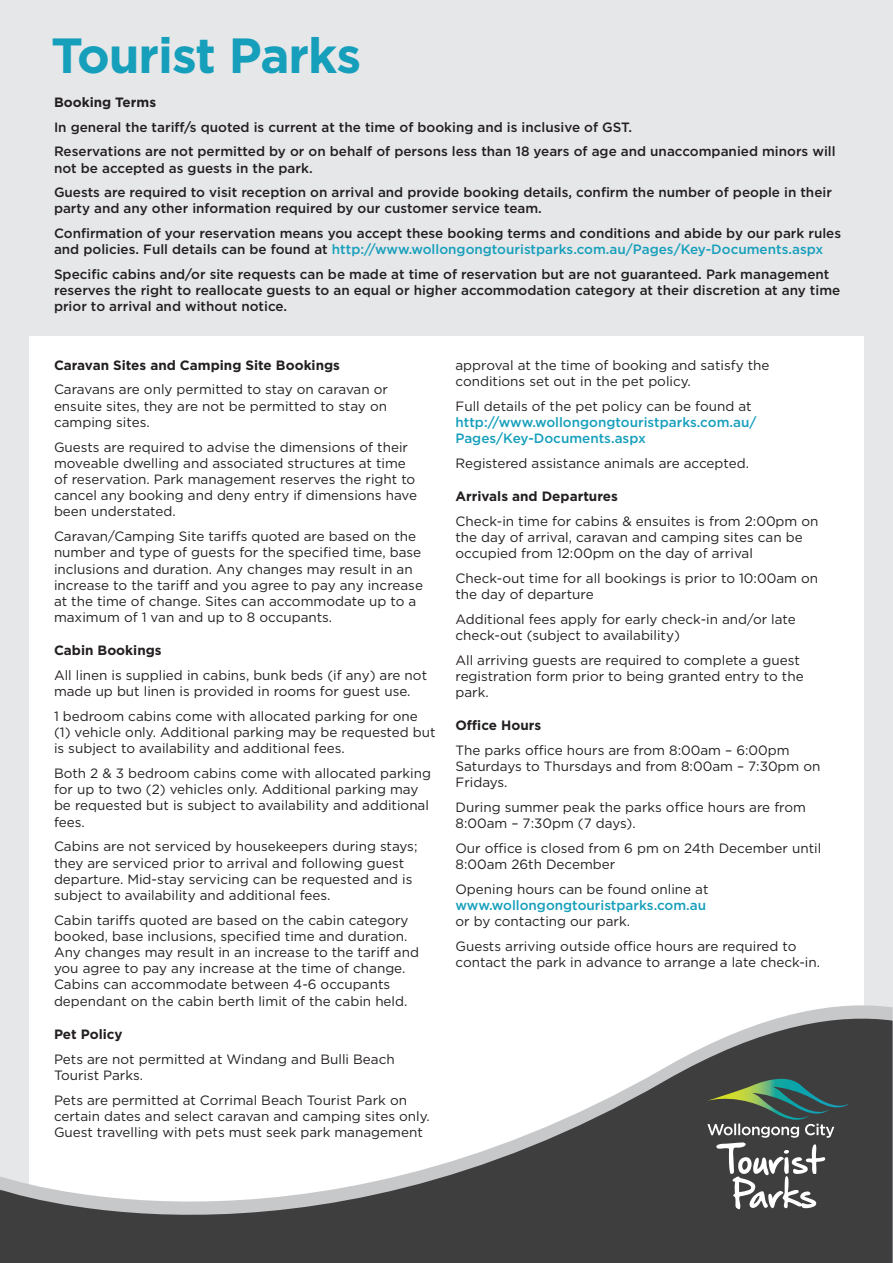
<style>
.page{position:relative;width:893px;height:1263px;background:#fff}
.page>*{position:absolute;margin:0;border:0;box-sizing:border-box;transform-origin:0 0}
.t1{font:700 49.35px "Gotham";letter-spacing:-.02em;color:#169fbb}
.t2{font:13.5px/16.2px "Gotham";color:#231f20}
.t3{font:500 13.5px/16.2px "Gotham";color:#231f20}
.t4{font:500 13.5px/16.2px "Gotham";color:#169fbb}
.t5{font:700 13.5px "Gotham";color:#231f20}
.s1{color:#169fbb}
.s2{font-weight:400;color:#231f20}
.s3{font-weight:500;color:#169fbb}
</style>
<div class="page">
<div style="left:0;top:0;width:892px;height:1263px;background:#e6e7e9"></div>
<div style="left:29px;top:337px;width:835px;height:872px;background:#fff"></div>
<svg style="left:0;top:1014px;width:893px;height:249px"></svg>
<svg style="left:705px;top:1079px;width:145px;height:130px;background:#59605d"></svg>
<p class="t1" style="left:51px;top:23px;width:312px">Tourist Parks</p>
<p class="t5" style="left:54px;top:93px;width:104px">Booking Terms</p>
<p class="t3" style="left:54px;top:119px;width:580px">In general the tariff/s quoted is current at the time of booking and is inclusive of GST.</p>
<p class="t3" style="left:54px;top:143px;width:783px">Reservations are not permitted by or on behalf of persons less than 18 years of age and unaccompanied minors will not be accepted as guests in the park.</p>
<p class="t3" style="left:54px;top:184px;width:779px">Guests are required to visit reception on arrival and provide booking details, confirm the number of people in their party and any other information required by our customer service team.</p>
<p class="t3" style="left:54px;top:225px;width:789px">Confirmation of your reservation means you accept these booking terms and conditions and abide by our park rules and policies. Full details can be found at <span class="s1">http://www.wollongongtouristparks.com.au/Pages/Key-Documents.aspx</span></p>
<p class="t3" style="left:54px;top:266px;width:788px">Specific cabins and/or site requests can be made at time of reservation but are not guaranteed. Park management reserves the right to reallocate guests to an equal or higher accommodation category at their discretion at any time prior to arrival and without notice.</p>
<p class="t5" style="left:54px;top:356px;width:288px">Caravan Sites and Camping Site Bookings</p>
<p class="t2" style="left:54px;top:381px;width:335px;text-align:justify">Caravans are only permitted to stay on caravan or ensuite sites, they are not be permitted to stay on camping sites.</p>
<p class="t2" style="left:54px;top:438px;width:365px">Guests are required to advise the dimensions of their moveable dwelling and associated structures at time of reservation. Park management reserves the right to cancel any booking and deny entry if dimensions have been understated.</p>
<p class="t2" style="left:54px;top:528px;width:370px">Caravan/Camping Site tariffs quoted are based on the number and type of guests for the specified time, base inclusions and duration. Any changes may result in an increase to the tariff and you agree to pay any increase at the time of change. Sites can accommodate up to a maximum of 1 van and up to 8 occupants.</p>
<p class="t5" style="left:54px;top:642px;width:109px">Cabin Bookings</p>
<p class="t2" style="left:54px;top:667px;width:375px">All linen is supplied in cabins, bunk beds (if any) are not made up but linen is provided in rooms for guest use.</p>
<p class="t2" style="left:54px;top:708px;width:383px">1 bedroom cabins come with allocated parking for one (1) vehicle only. Additional parking may be requested but is subject to availability and additional fees.</p>
<p class="t2" style="left:54px;top:765px;width:378px">Both 2 &amp; 3 bedroom cabins come with allocated parking for up to two (2) vehicles only. Additional parking may be requested but is subject to availability and additional fees.</p>
<p class="t2" style="left:54px;top:838px;width:365px">Cabins are not serviced by housekeepers during stays; they are serviced prior to arrival and following guest departure. Mid-stay servicing can be requested and is subject to availability and additional fees.</p>
<p class="t2" style="left:54px;top:911px;width:366px">Cabin tariffs quoted are based on the cabin category booked, base inclusions, specified time and duration.<br>Any changes may result in an increase to the tariff and you agree to pay any increase at the time of change.<br>Cabins can accommodate between 4-6 occupants dependant on the cabin berth limit of the cabin held.</p>
<p class="t5" style="left:54px;top:1025px;width:70px">Pet Policy</p>
<p class="t2" style="left:54px;top:1050px;width:342px">Pets are not permitted at Windang and Bulli Beach<br>Tourist Parks.</p>
<p class="t2" style="left:54px;top:1091px;width:377px">Pets are permitted at Corrimal Beach Tourist Park on certain dates and select caravan and camping sites only.<br>Guest travelling with pets must seek park management</p>
<p class="t2" style="left:455px;top:357px;width:315px">approval at the time of booking and satisfy the conditions set out in the pet policy.</p>
<p class="t4" style="left:455px;top:398px;width:302px"><span class="s2">Full details of the pet policy can be found at </span>http://www.wollongongtouristparks.com.au/<br>Pages/Key-Documents.aspx</p>
<p class="t2" style="left:455px;top:455px;width:295px">Registered assistance animals are accepted.</p>
<p class="t5" style="left:455px;top:487px;width:164px">Arrivals and Departures</p>
<p class="t2" style="left:455px;top:512px;width:365px">Check-in time for cabins &amp; ensuites is from 2:00pm on the day of arrival, caravan and camping sites can be occupied from 12:00pm on the day of arrival</p>
<p class="t2" style="left:455px;top:570px;width:364px">Check-out time for all bookings is prior to 10:00am on the day of departure</p>
<p class="t2" style="left:455px;top:610px;width:342px">Additional fees apply for early check-in and/or late check-out (subject to availability)</p>
<p class="t2" style="left:455px;top:651px;width:350px">All arriving guests are required to complete a guest registration form prior to being granted entry to the park.</p>
<p class="t5" style="left:455px;top:716px;width:87px">Office Hours</p>
<p class="t2" style="left:455px;top:742px;width:367px">The parks office hours are from 8:00am – 6:00pm<br>Saturdays to Thursdays and from 8:00am – 7:30pm on<br>Fridays.</p>
<p class="t2" style="left:455px;top:799px;width:352px">During summer peak the parks office hours are from<br>8:00am – 7:30pm (7 days).</p>
<p class="t2" style="left:455px;top:840px;width:367px">Our office is closed from 6 pm on 24th December until<br>8:00am 26th December</p>
<p class="t2" style="left:455px;top:881px;width:254px">Opening hours can be found online at <span class="s3">www.wollongongtouristparks.com.au </span>or by contacting our park.</p>
<p class="t2" style="left:455px;top:938px;width:366px">Guests arriving outside office hours are required to contact the park in advance to arrange a late check-in.</p>
</div>
